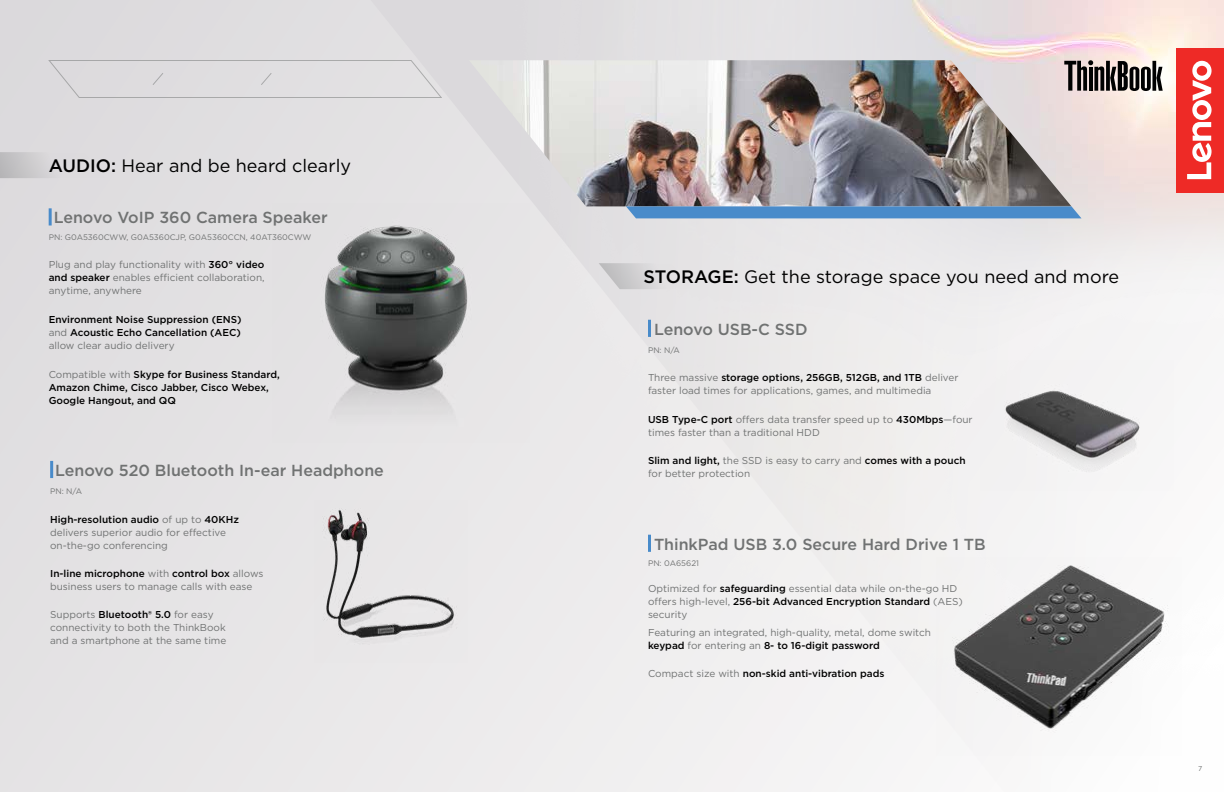
<style>
.page{position:relative;width:1224px;height:792px;background:#fff}
.page>*{position:absolute;margin:0;border:0;box-sizing:border-box;transform-origin:0 0}
.t1{font:18px "Gotham";color:#000}
.t2{font:500 16px "Gotham";color:#707272}
.t3{font:10px/13px "Gotham";color:#707272}
.t4{font:500 10px/13px "Gotham";color:#000;text-align:justify}
.t5{font:8px "Gotham";color:#707272}
.t6{font:7px "Gotham";color:#707272}
.s1{font-weight:500}
.s2{font-weight:500;color:#000}
.s3{font-weight:400;color:#707272}
</style>
<div class="page">
<div style="left:1176px;top:48px;width:48px;height:145px;background:#ee2a26"></div>
<svg style="left:1187px;top:61px;width:25px;height:118px"></svg>
<svg style="left:1072px;top:60px;width:91px;height:31px;background:#6e6966"></svg>
<div style="left:48px;top:60px;width:394px;height:38px;background:#dfdee0"></div>
<img style="left:272px;top:203px;width:257px;height:239px">
<svg style="left:0;top:152px;width:106px;height:26px;background:#d3d1d3"></svg>
<hr style="left:49px;top:208px;width:3px;height:18px;background:#498bca">
<img style="left:315px;top:501px;width:153px;height:162px">
<hr style="left:50px;top:461px;width:3px;height:17px;background:#498bca">
<img style="left:980px;top:361px;width:194px;height:129px">
<hr style="left:648px;top:320px;width:3px;height:17px;background:#498bca">
<img style="left:937px;top:557px;width:245px;height:199px">
<hr style="left:648px;top:535px;width:3px;height:17px;background:#498bca">
<svg style="left:599px;top:263px;width:94px;height:26px;background:#d8d6d8"></svg>
<img style="left:469px;top:60px;width:603px;height:146px">
<svg style="left:626px;top:206px;width:456px;height:12px;background:#508eca"></svg>
<h1 class="t1" style="left:49px;top:154px;width:304px"><span class="s1">AUDIO:</span> Hear and be heard clearly</h1>
<h2 class="t2" style="left:54px;top:207px;width:276px">Lenovo VoIP 360 Camera Speaker</h2>
<p class="t5" style="left:49px;top:232px;width:264px">PN: G0A5360CWW, G0A5360CJP, G0A5360CCN, 40AT360CWW</p>
<p class="t3" style="left:49px;top:257px;width:217px;text-align:justify">Plug and play functionality with <span class="s2">360° video and speaker</span> enables efficient collaboration, anytime, anywhere</p>
<p class="t4" style="left:49px;top:313px;width:194px">Environment Noise Suppression (ENS) <span class="s3">and</span> Acoustic Echo Cancellation (AEC) <span class="s3">allow clear audio delivery</span></p>
<p class="t4" style="left:49px;top:368px;width:233px;text-align:left"><span class="s3">Compatible with</span> Skype for Business Standard,<br>Amazon Chime, Cisco Jabber, Cisco Webex,<br>Google Hangout, and QQ</p>
<h2 class="t2" style="left:55px;top:460px;width:330px">Lenovo 520 Bluetooth In-ear Headphone</h2>
<p class="t5" style="left:50px;top:487px;width:33px">PN: N/A</p>
<p class="t3" style="left:50px;top:513px;width:190px"><span class="s2">High-resolution audio</span> of up to <span class="s2">40KHz </span>delivers superior audio for effective on-the-go conferencing</p>
<p class="t3" style="left:50px;top:567px;width:215px"><span class="s2">In-line microphone</span> with <span class="s2">control box</span> allows business users to manage calls with ease</p>
<p class="t3" style="left:50px;top:608px;width:178px">Supports <span class="s2">Bluetooth® 5.0</span> for easy connectivity to both the ThinkBook and a smartphone at the same time</p>
<h1 class="t1" style="left:644px;top:265px;width:477px"><span class="s1">STORAGE:</span> Get the storage space you need and more</h1>
<h2 class="t2" style="left:654px;top:319px;width:155px">Lenovo USB-C SSD</h2>
<p class="t5" style="left:648px;top:345px;width:33px">PN: N/A</p>
<p class="t3" style="left:648px;top:371px;width:312px">Three massive <span class="s2">storage options, 256GB, 512GB, and 1TB</span> deliver faster load times for applications, games, and multimedia</p>
<p class="t3" style="left:648px;top:413px;width:326px"><span class="s2">USB Type-C port</span> offers data transfer speed up to <span class="s2">430Mbps</span>—four times faster than a traditional HDD</p>
<p class="t3" style="left:648px;top:454px;width:319px"><span class="s2">Slim and light,</span> the SSD is easy to carry and <span class="s2">comes with a pouch </span>for better protection</p>
<h2 class="t2" style="left:654px;top:534px;width:333px">ThinkPad USB 3.0 Secure Hard Drive 1 TB</h2>
<p class="t5" style="left:648px;top:558px;width:53px">PN: 0A65621</p>
<p class="t3" style="left:648px;top:581px;width:316px">Optimized for <span class="s2">safeguarding</span> essential data while on-the-go HD offers high-level, <span class="s2">256-bit Advanced Encryption Standard</span> (AES) security</p>
<p class="t3" style="left:648px;top:625px;width:285px">Featuring an integrated, high-quality, metal, dome switch <span class="s2">keypad</span> for entering an <span class="s2">8- to 16-digit password</span></p>
<p class="t4" style="left:648px;top:666px;width:238px"><span class="s3">Compact size with</span> non-skid anti-vibration pads</p>
<p class="t6" style="left:1198px;top:764px;width:6px">7</p>
</div>
